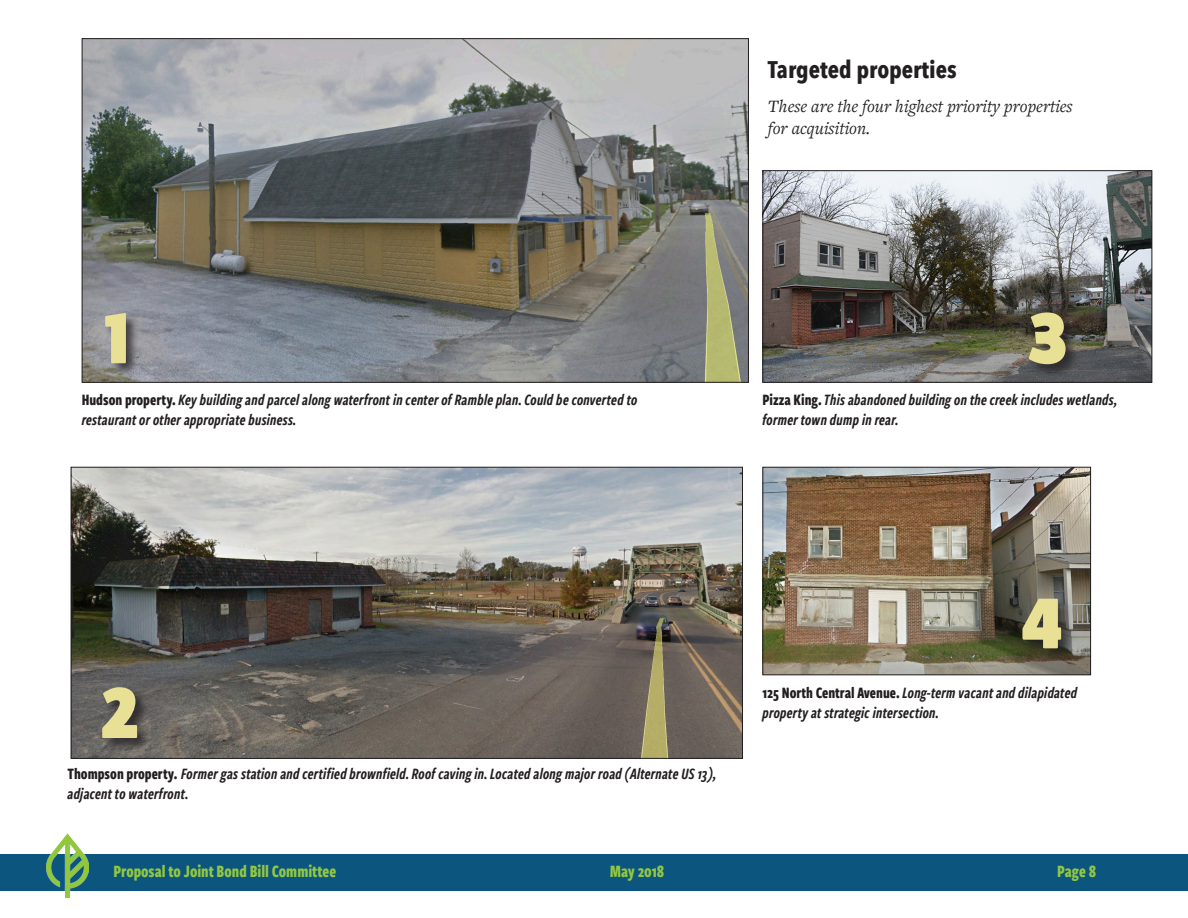
<style>
.page{position:relative;width:1188px;height:918px;background:#fff}
.page>*{position:absolute;margin:0;border:0;box-sizing:border-box;transform-origin:0 0}
.t1{font:800 72px "Fat Frank";color:#e8e094}
.t2{font:700 24px "Avenir Next Condensed";color:#231f20}
.t3{font:italic 18px/21.6px "Freight Text Pro";color:#231f20}
.t4{font:700 18px "Freight Sans Cmp Pro";color:#91c841}
.t5{font:italic 16.5px/19.8px "Freight Sans Cmp Pro Semi";color:#231f20}
.s1{font-family:"Freight Sans Cmp Pro";font-weight:700;font-style:normal}
</style>
<div class="page">
<div style="left:0;top:854px;width:1188px;height:37px;background:#0c557f"></div>
<img style="left:47px;top:833px;width:42px;height:64px">
<img style="left:764px;top:469px;width:325px;height:204px">
<div style="left:762px;top:467px;width:329px;height:208px;border:1px solid #231f20"></div>
<img style="left:764px;top:172px;width:386px;height:209px">
<div style="left:762px;top:170px;width:390px;height:213px;border:1px solid #231f20"></div>
<img style="left:73px;top:469px;width:668px;height:288px">
<img style="left:84px;top:40px;width:663px;height:341px">
<div style="left:104px;top:313px;width:36px;height:64px;background:#231f20;opacity:.75"></div>
<div style="left:101px;top:686px;width:51px;height:67px;background:#231f20;opacity:.75"></div>
<div style="left:1028px;top:311px;width:52px;height:68px;background:#231f20;opacity:.75"></div>
<div style="left:1021px;top:597px;width:55px;height:66px;background:#231f20;opacity:.75"></div>
<h2 class="t2" style="left:768px;top:55px;width:190px">Targeted properties</h2>
<h1 class="t1" style="left:105px;top:298px;width:25px">1</h1>
<p class="t3" style="left:768px;top:95px;width:306px">These are the four highest priority properties for acquisition.</p>
<h1 class="t1" style="left:1026px;top:298px;width:43px">3</h1>
<p class="t5" style="left:82px;top:390px;width:557px"><span class="s1">Hudson property.</span> Key building and parcel along waterfront in center of Ramble plan. Could be converted to restaurant or other appropriate business.</p>
<p class="t5" style="left:762px;top:390px;width:356px"><span class="s1">Pizza King.</span> This abandoned building on the creek includes wetlands, former town dump in rear.</p>
<h1 class="t1" style="left:101px;top:673px;width:39px">2</h1>
<p class="t5" style="left:68px;top:763px;width:651px"><span class="s1">Thompson property.</span> Former gas station and certified brownfield. Roof caving in. Located along major road (Alternate US 13), adjacent to waterfront.</p>
<h1 class="t1" style="left:1021px;top:583px;width:43px">4</h1>
<p class="t5" style="left:762px;top:682px;width:317px"><span class="s1">125 North Central Avenue.</span> Long-term vacant and dilapidated property at strategic intersection.</p>
<p class="t4" style="left:113px;top:859px;width:224px">Proposal to Joint Bond Bill Committee</p>
<p class="t4" style="left:610px;top:859px;width:56px">May 2018</p>
<p class="t4" style="left:1057px;top:859px;width:40px">Page 8</p>
</div>
